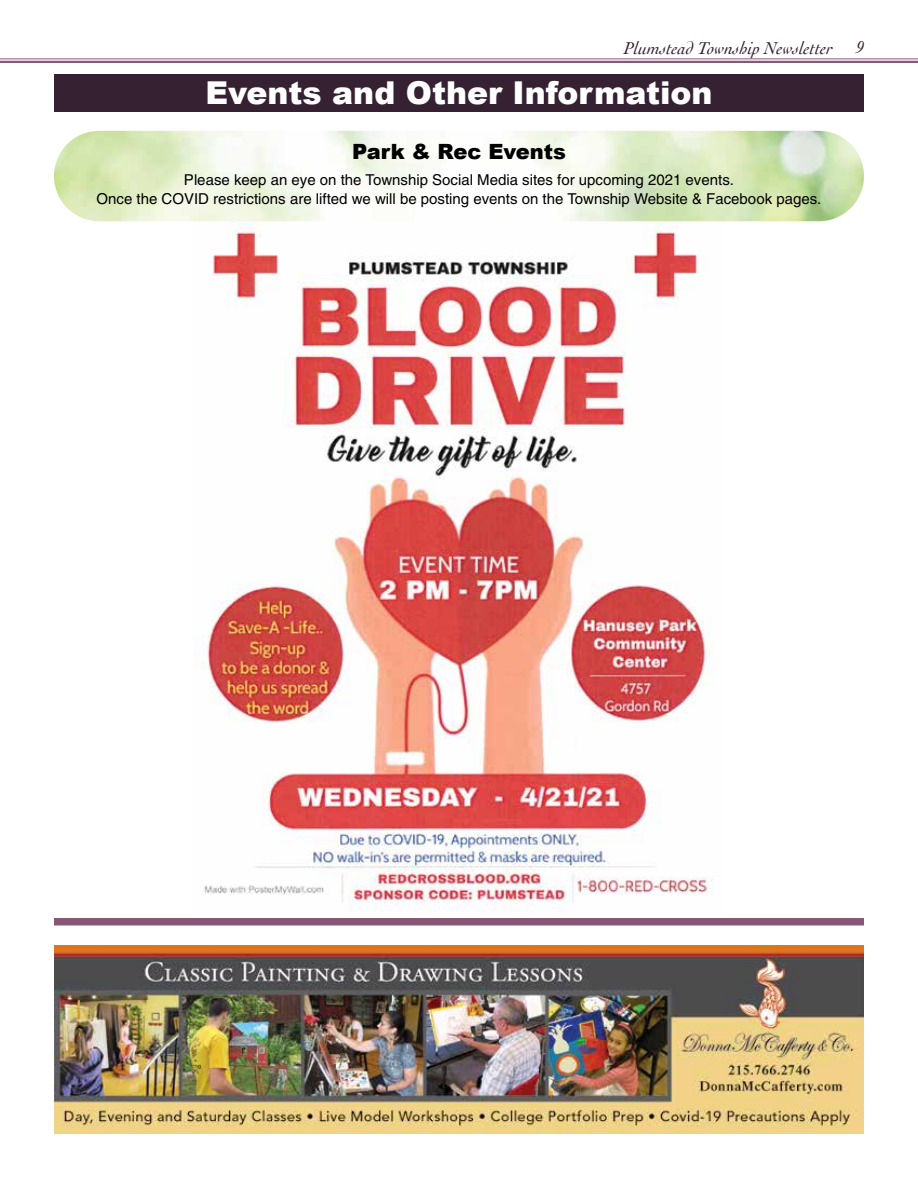
<style>
.page{position:relative;width:918px;height:1188px;background:#fff}
.page>*{position:absolute;margin:0;border:0;box-sizing:border-box;transform-origin:0 0}
.t1{font:900 31.5px "Arial";color:#fff}
.t2{font:900 21px "Arial";color:#000}
.t3{font:italic 18px "Cochin";color:#362133}
.t4{font:15px/19.5px "Helvetica";color:#000;text-align:center}
</style>
<div class="page">
<hr style="left:0;top:58px;width:918px;height:1px;background:#875776">
<hr style="left:0;top:61px;width:918px;height:2px;background:#875776">
<div style="left:54px;top:918px;width:810px;height:8px;background:#875776"></div>
<img style="left:54px;top:945px;width:810px;height:189px">
<div style="left:54px;top:74px;width:810px;height:38px;background:#362133"></div>
<img style="left:197px;top:221px;width:527px;height:691px">
<img style="left:54px;top:131px;width:810px;height:90px;border-radius:45px">
<p class="t3" style="left:624px;top:36px;width:210px">Plumstead Township Newsletter</p>
<p class="t3" style="left:856px;top:35px;width:9px">9</p>
<h1 class="t1" style="left:205px;top:70px;width:509px">Events and Other Information</h1>
<h2 class="t2" style="left:352px;top:136px;width:215px">Park &amp; Rec Events</h2>
<p class="t4" style="left:97px;top:170px;width:726px">Please keep an eye on the Township Social Media sites for upcoming 2021 events.<br>Once the COVID restrictions are lifted we will be posting events on the Township Website &amp; Facebook pages.</p>
</div>
